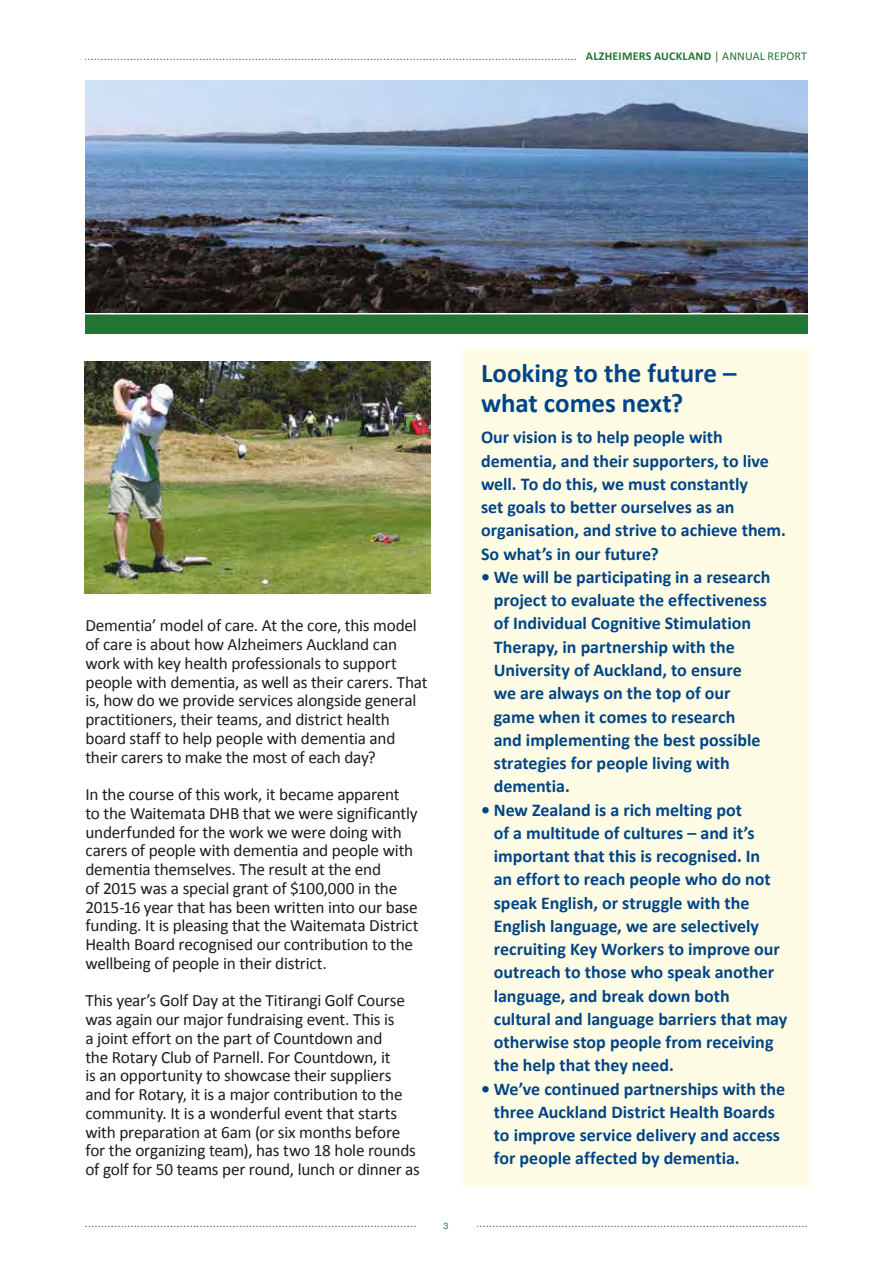
<style>
.page{position:relative;width:893px;height:1263px;background:#fff}
.page>*{position:absolute;margin:0;border:0;box-sizing:border-box;transform-origin:0 0}
.t1{font:700 27px/30px "Calibri";letter-spacing:-.005em;color:#004587}
.t2{font:700 18px/23.2px "Calibri";color:#004587}
.t3{font:17.25px/18.8px "Calibri";letter-spacing:-.015em;color:#1d1d1b}
.t4{font:12px "New Baskerville IT Cby BT";color:#227532}
.t5{font:9px "Helvetica Neue";color:#227532}
.s1{font-family:"Calibri";font-weight:700}
.s2{font-family:"Calibri"}
</style>
<div class="page">
<div style="left:85px;top:298px;width:723px;height:36px;background:#227532"></div>
<hr style="left:83px;top:311px;width:735px;height:3px;background:#fff">
<img style="left:85px;top:81px;width:723px;height:231px">
<div style="left:463px;top:349px;width:346px;height:837px;background:#fffce5"></div>
<img style="left:85px;top:361px;width:345px;height:233px">
<p class="t4" style="left:84px;top:48px;width:724px">...................................................................................................................................................... <span class="s1">ALZHEIMERS AUCKLAND</span> <span class="s2">| ANNUAL REPORT</span></p>
<p class="t3" style="left:85px;top:616px;width:344px">Dementia’ model of care. At the core, this model of care is about how Alzheimers Auckland can work with key health professionals to support people with dementia, as well as their carers. That is, how do we provide services alongside general practitioners, their teams, and district health board staff to help people with dementia and their carers to make the most of each day?</p>
<p class="t3" style="left:85px;top:785px;width:334px">I n the course of this work, it became apparent to the Waitemata DHB that we were significantly underfunded for the work we were doing with carers of people with dementia and people with dementia themselves. The result at the end<br>of 2015 was a special grant of $100,000 in the 2015-16 year that has been written into our base funding. It is pleasing that the Waitemata District Health Board recognised our contribution to the wellbeing of people in their district.</p>
<p class="t3" style="left:85px;top:991px;width:336px">This year’s Golf Day at the Titirangi Golf Course was again our major fundraising event. This is<br>a joint effort on the part of Countdown and<br>the Rotary Club of Parnell. For Countdown, it<br>is an opportunity to showcase their suppliers and for Rotary, it is a major contribution to the community. It is a wonderful event that starts with preparation at 6am (or six months before for the organizing team), has two 18 hole rounds of golf for 50 teams per round, lunch or dinner as</p>
<h1 class="t1" style="left:481px;top:358px;width:257px">Looking to the future – what comes next?</h1>
<p class="t2" style="left:481px;top:426px;width:306px">Our vision is to help people with dementia, and their supporters, to live well. To do this, we must constantly<br>set goals to better ourselves as an organisation, and strive to achieve them.<br>So what’s in our future?</p>
<p class="t2" style="left:494px;top:565px;width:278px;text-indent:-13px">• We will be participating in a research project to evaluate the effectiveness of Individual Cognitive Stimulation<br>Therapy, in partnership with the<br>University of Auckland, to ensure<br>we are always on the top of our game when it comes to research<br>and implementing the best possible strategies for people living with dementia.</p>
<p class="t2" style="left:494px;top:798px;width:295px;text-indent:-13px">• New Zealand is a rich melting pot<br>of a multitude of cultures – and it’s important that this is recognised. In<br>an effort to reach people who do not speak English, or struggle with the English language, we are selectively recruiting Key Workers to improve our outreach to those who speak another language, and break down both cultural and language barriers that may otherwise stop people from receiving the help that they need.</p>
<p class="t2" style="left:494px;top:1077px;width:293px;text-indent:-13px">• We’ve continued partnerships with the three Auckland District Health Boards to improve service delivery and access for people affected by dementia.</p>
<p class="t5" style="left:443px;top:1219px;width:7px">3</p>
<p class="t4" style="left:85px;top:1215px;width:725px">............................................................................................................................................................................................................................</p>
</div>
